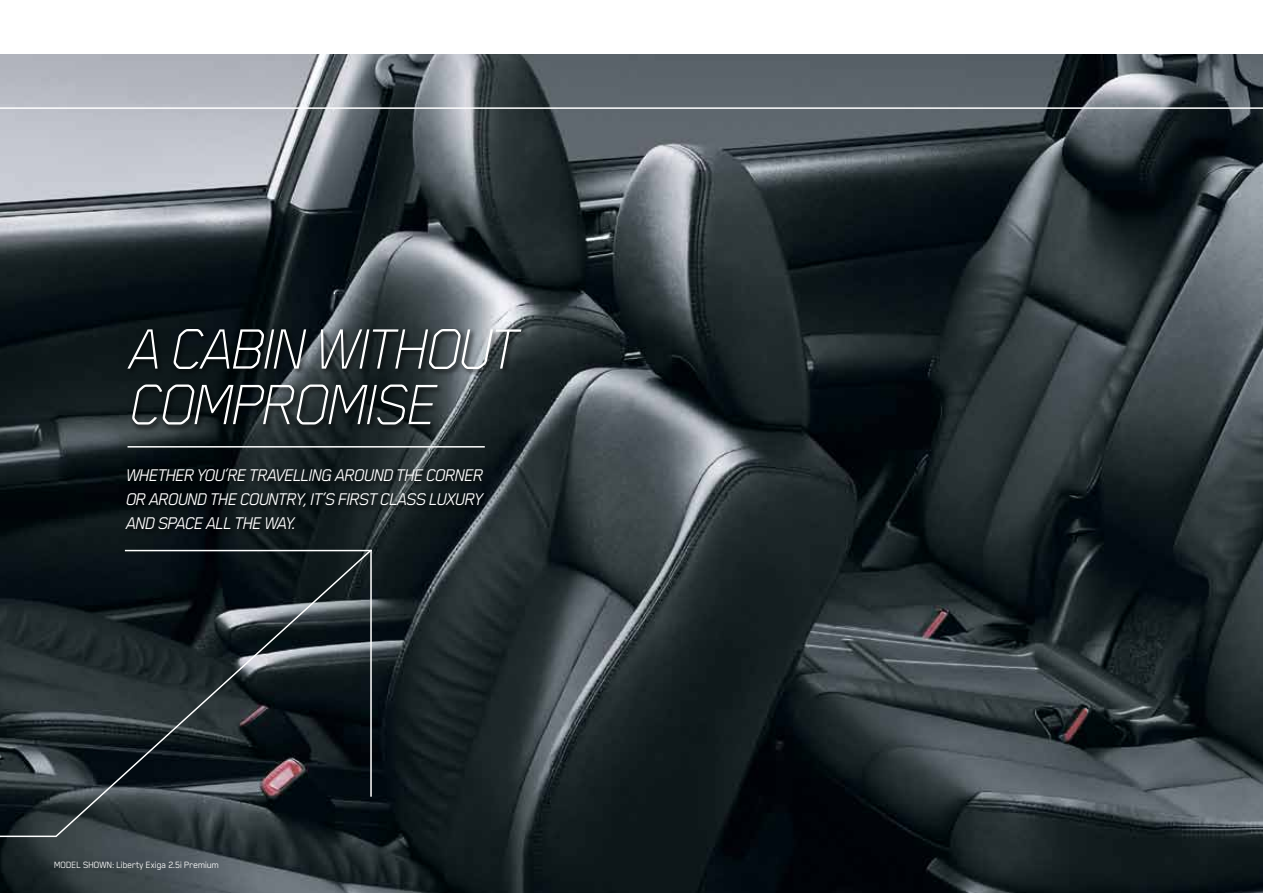
<style>
.page{position:relative;width:1263px;height:893px;background:#fff}
.page>*{position:absolute;margin:0;border:0;box-sizing:border-box;transform-origin:0 0}
.t1{font:italic 100 66px/55.5px "Subaru";letter-spacing:-.055em;color:#fff}
.t2{font:italic 19.5px/24px "Subaru";letter-spacing:-.055em;color:#fff;text-align:justify}
.t3{font:10.5px "Subaru";letter-spacing:-.03em;color:#fff}
</style>
<div class="page">
<img style="left:0;top:54px;width:1263px;height:839px">
<svg style="left:0;top:107px;width:1263px;height:108px;background:#5d646a"></svg>
<div style="left:126px;top:327px;width:403px;height:105px;background:#000;opacity:.75"></div>
<div style="left:124px;top:466px;width:367px;height:70px;background:#000;opacity:.75"></div>
<hr style="left:128px;top:446px;width:357px;height:2px;background:#fff">
<svg style="left:0;top:548px;width:373px;height:290px;background:#21292d"></svg>
<hr style="left:370px;top:550px;width:2px;height:247px;background:#fff">
<hr style="left:125px;top:550px;width:247px;height:1px;background:#fff">
<h1 class="t1" style="left:128px;top:319px;width:392px">A CABIN WITHOUT<br>COMPROMISE</h1>
<p class="t2" style="left:125px;top:462px;width:359px">WHETHER YOU’RE TRAVELLING AROUND THE CORNER OR AROUND THE COUNTRY, IT’S FIRST CLASS LUXURY AND SPACE ALL THE WAY.</p>
<p class="t3" style="left:54px;top:859px;width:167px">MODEL SHOWN: Liberty Exiga 2.5i Premium</p>
</div>
